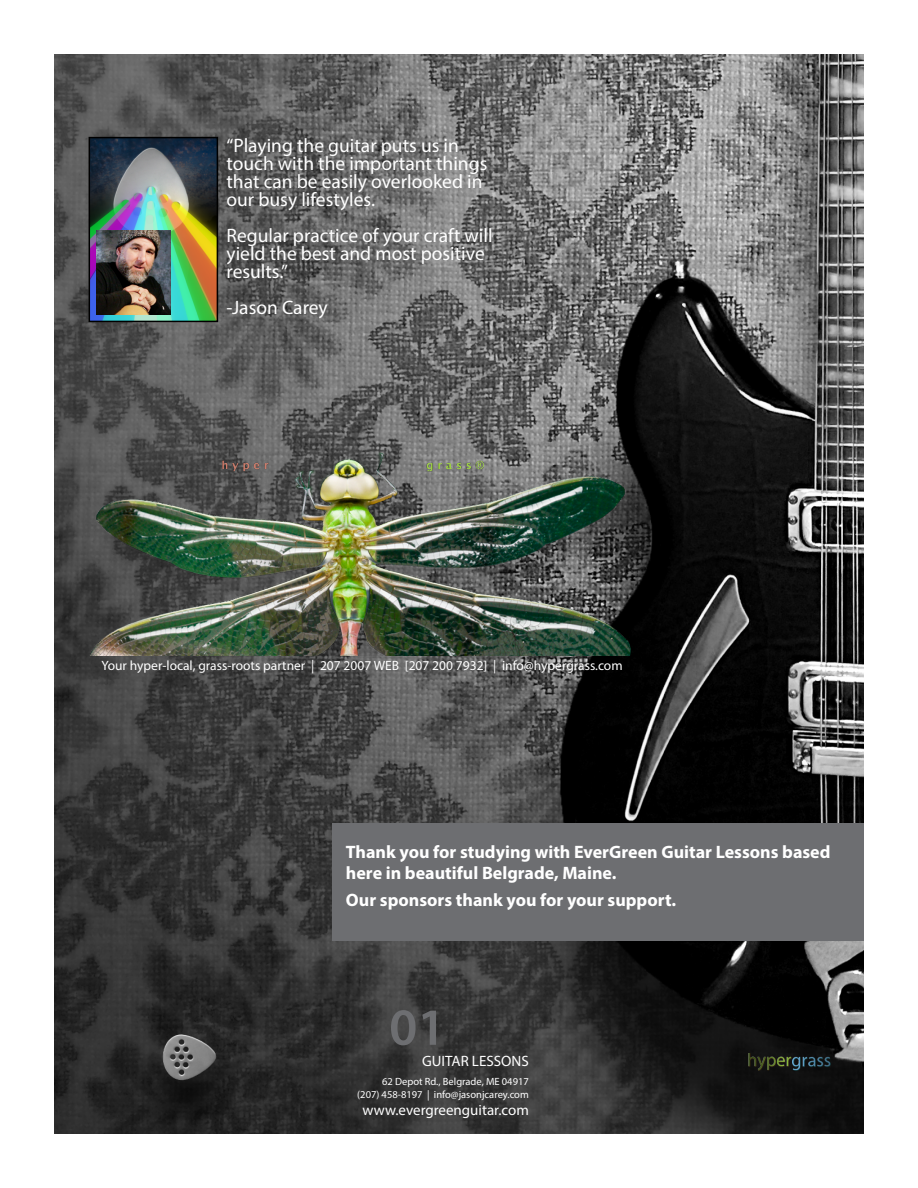
<style>
.page{position:relative;width:918px;height:1188px;background:#fff}
.page>*{position:absolute;margin:0;border:0;box-sizing:border-box;transform-origin:0 0}
.t1{font:600 52.5px "Myriad Pro";color:#6d6e71}
.t2{font:19.5px/18px "Myriad Pro";color:#fff}
.t3{font:700 18px/21px "Myriad Pro";color:#fff}
.t4{font:15px "Myriad Pro";color:#fff}
.t5{font:13.5px "Myriad Pro";color:#fff}
.t6{font:10.5px/12.8px "Myriad Pro";color:#fff;text-align:right}
</style>
<div class="page">
<img style="left:54px;top:54px;width:810px;height:1080px">
<img style="left:92px;top:140px;width:123px;height:179px">
<div style="left:89px;top:137px;width:129px;height:185px;border:2px solid #000"></div>
<img style="left:96px;top:230px;width:75px;height:85px">
<img style="left:89px;top:453px;width:545px;height:203px">
<img style="left:746px;top:1053px;width:84px;height:18px">
<div style="left:332px;top:824px;width:532px;height:117px;background:#6d6e71"></div>
<p class="t2" style="left:226px;top:136px;width:262px">“Playing the guitar puts us in touch with the important things that can be easily overlooked in our busy lifestyles.</p>
<p class="t2" style="left:226px;top:226px;width:268px">Regular practice of your craft will yield the best and most positive results.”</p>
<p class="t2" style="left:226px;top:298px;width:103px">-Jason Carey</p>
<p class="t5" style="left:101px;top:657px;width:523px">Your hyper-local, grass-roots partner | 207 2007 WEB [207 200 7932] | info@hypergrass.com</p>
<p class="t3" style="left:346px;top:840px;width:486px">Thank you for studying with EverGreen Guitar Lessons based here in beautiful Belgrade, Maine.</p>
<p class="t3" style="left:346px;top:889px;width:332px">Our sponsors thank you for your support.</p>
<h1 class="t1" style="left:389px;top:994px;width:58px">01</h1>
<p class="t4" style="left:422px;top:1051px;width:108px">GUITAR LESSONS</p>
<p class="t6" style="left:357px;top:1075px;width:173px">62 Depot Rd., Belgrade, ME 04917<br>(207) 458-8197 | info@jasonjcarey.com</p>
<p class="t4" style="left:363px;top:1100px;width:168px">www.evergreenguitar.com</p>
</div>
